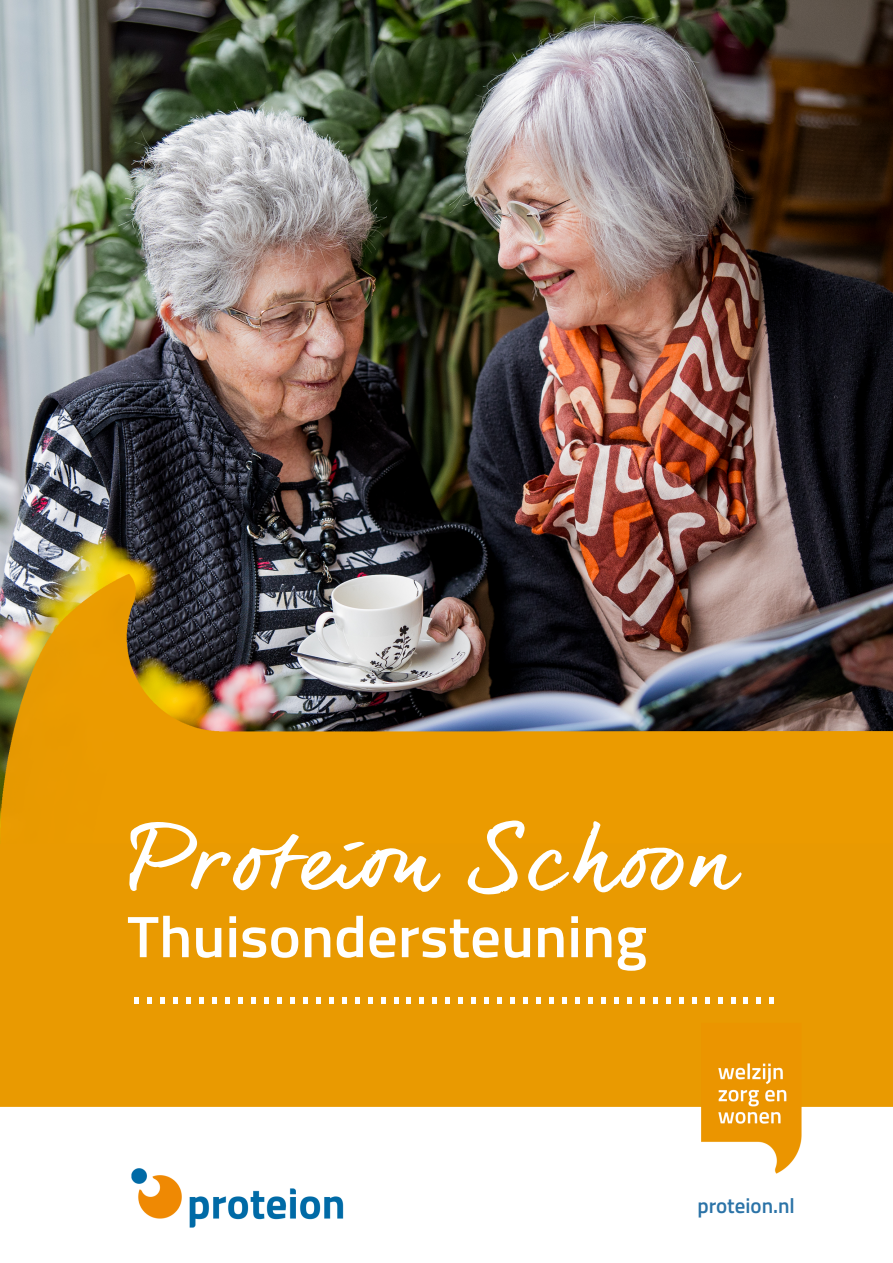
<style>
.page{position:relative;width:893px;height:1263px;background:#fff}
.page>*{position:absolute;margin:0;border:0;box-sizing:border-box;transform-origin:0 0}
.t1{font:84px "dear Joe 6";color:#fff;scale:1.08 1}
.t2{font:60px "Titillium Web";color:#fff}
.t3{font:600 58.5px "Titillium Web";color:#fff;scale:1.04 1}
.t4{font:600 21px "Titillium Web";color:#2b73a7}
</style>
<div class="page">
<img style="left:0;top:0;width:893px;height:1228px">
<p class="t1" style="left:127px;top:810px;width:565px">Proteion Schoon</p>
<p class="t3" style="left:127px;top:893px;width:501px">Thuisondersteuning</p>
<p class="t2" style="left:130px;top:938px;width:649px">..................................................</p>
<p class="t4" style="left:697px;top:1190px;width:99px">proteion.nl</p>
</div>
